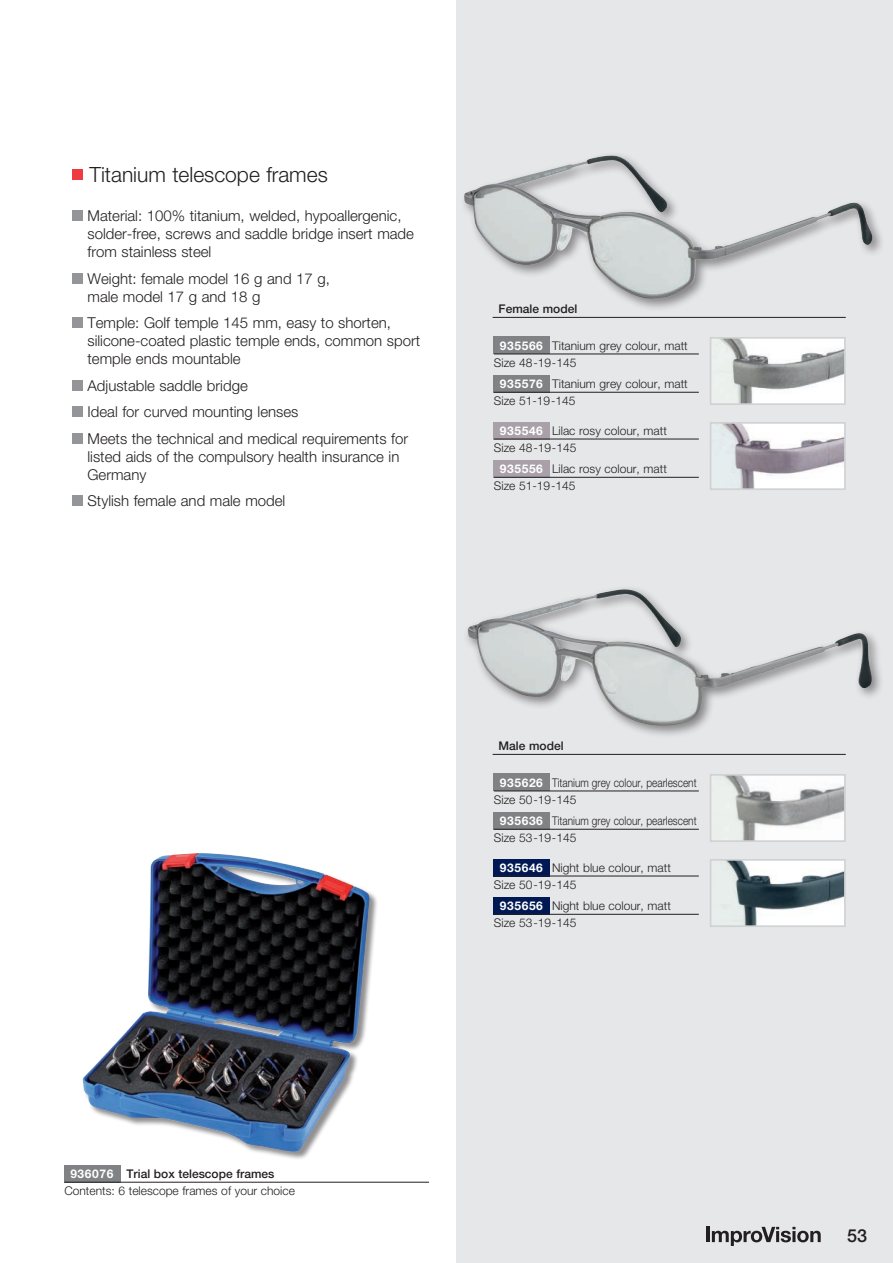
<style>
.page{position:relative;width:893px;height:1263px;background:#fff}
.page>*{position:absolute;margin:0;border:0;box-sizing:border-box;transform-origin:0 0}
.t1{font:300 21px "Helvetica Neue LT Std";color:#231f20}
.t2{font:500 18px "Helvetica Neue LT Std";color:#231f20}
.t3{font:300 15px/18px "Helvetica Neue LT Std";color:#231f20}
.t4{font:300 12px/17.1px "Helvetica Neue LT Std";color:#231f20}
.t5{font:300 12px/17.1px "Helvetica Neue LT Std";color:#231f20;scale:.84 1}
.t6{font:500 12px "Helvetica Neue LT Std";color:#231f20}
.s1{font-weight:700;color:#fff}
.s2{font-weight:500}
</style>
<div class="page">
<div style="left:456px;top:0;width:437px;height:1263px;background:#e6e7e9"></div>
<hr style="left:706px;top:1227px;width:3px;height:15px;background:#231f20">
<svg style="left:712px;top:1227px;width:109px;height:19px"></svg>
<div style="left:459px;top:151px;width:426px;height:161px;background:#231f20;opacity:.5"></div>
<img style="left:464px;top:156px;width:408px;height:143px">
<div style="left:463px;top:585px;width:422px;height:154px;background:#231f20;opacity:.5"></div>
<img style="left:468px;top:589px;width:404px;height:137px">
<div style="left:64px;top:1165px;width:56px;height:17px;background:#808285"></div>
<hr style="left:64px;top:1182px;width:56px;height:1px;background:#231f20">
<hr style="left:120px;top:1182px;width:309px;height:1px;background:#231f20">
<div style="left:82px;top:853px;width:296px;height:307px;background:#231f20;opacity:.5"></div>
<img style="left:83px;top:853px;width:287px;height:299px">
<div style="left:72px;top:170px;width:11px;height:10px;background:#ee3a41"></div>
<div style="left:72px;top:211px;width:11px;height:10px;background:#939598"></div>
<div style="left:72px;top:273px;width:11px;height:11px;background:#939598"></div>
<div style="left:72px;top:318px;width:11px;height:10px;background:#939598"></div>
<div style="left:72px;top:380px;width:11px;height:11px;background:#939598"></div>
<div style="left:72px;top:407px;width:11px;height:10px;background:#939598"></div>
<div style="left:72px;top:433px;width:11px;height:11px;background:#939598"></div>
<div style="left:72px;top:496px;width:11px;height:10px;background:#939598"></div>
<img style="left:714px;top:340px;width:129px;height:62px">
<div style="left:710px;top:337px;width:136px;height:68px;border:2px solid #d1d2d4"></div>
<div style="left:494px;top:337px;width:56px;height:17px;background:#808285"></div>
<hr style="left:494px;top:354px;width:56px;height:1px;background:#231f20">
<hr style="left:550px;top:354px;width:149px;height:1px;background:#231f20">
<div style="left:494px;top:375px;width:56px;height:17px;background:#808285"></div>
<hr style="left:494px;top:392px;width:56px;height:1px;background:#231f20">
<hr style="left:550px;top:392px;width:149px;height:1px;background:#231f20">
<img style="left:723px;top:425px;width:120px;height:62px">
<div style="left:710px;top:422px;width:136px;height:68px;border:2px solid #d1d2d4"></div>
<div style="left:494px;top:422px;width:56px;height:17px;background:#a9a0aa"></div>
<hr style="left:494px;top:439px;width:56px;height:1px;background:#231f20">
<hr style="left:550px;top:439px;width:149px;height:1px;background:#231f20">
<div style="left:494px;top:460px;width:56px;height:17px;background:#a9a0aa"></div>
<hr style="left:494px;top:477px;width:56px;height:1px;background:#231f20">
<hr style="left:550px;top:477px;width:149px;height:1px;background:#231f20">
<hr style="left:493px;top:317px;width:353px;height:1px;background:#231f20">
<img style="left:724px;top:777px;width:119px;height:62px">
<div style="left:710px;top:774px;width:136px;height:68px;border:2px solid #d1d2d4"></div>
<div style="left:494px;top:774px;width:56px;height:17px;background:#808285"></div>
<hr style="left:494px;top:791px;width:56px;height:1px;background:#231f20">
<hr style="left:550px;top:791px;width:149px;height:1px;background:#231f20">
<div style="left:494px;top:812px;width:56px;height:17px;background:#808285"></div>
<hr style="left:494px;top:829px;width:56px;height:1px;background:#231f20">
<hr style="left:550px;top:829px;width:149px;height:1px;background:#231f20">
<img style="left:726px;top:862px;width:117px;height:62px">
<div style="left:710px;top:859px;width:136px;height:68px;border:2px solid #d1d2d4"></div>
<div style="left:494px;top:859px;width:56px;height:17px;background:#001954"></div>
<hr style="left:494px;top:876px;width:56px;height:1px;background:#231f20">
<hr style="left:550px;top:876px;width:149px;height:1px;background:#231f20">
<div style="left:494px;top:897px;width:56px;height:17px;background:#001954"></div>
<hr style="left:494px;top:914px;width:56px;height:1px;background:#231f20">
<hr style="left:550px;top:914px;width:149px;height:1px;background:#231f20">
<hr style="left:493px;top:754px;width:353px;height:1px;background:#231f20">
<h1 class="t1" style="left:89px;top:162px;width:240px">Titanium telescope frames</h1>
<p class="t3" style="left:88px;top:207px;width:328px">Material: 100% titanium, welded, hypoallergenic, solder-free, screws and saddle bridge insert made from stainless steel</p>
<p class="t3" style="left:88px;top:269px;width:244px">Weight: female model 16 g and 17 g, male model 17 g and 18 g</p>
<p class="t3" style="left:88px;top:314px;width:334px">Temple: Golf temple 145 mm, easy to shorten, silicone-coated plastic temple ends, common sport temple ends mountable</p>
<p class="t3" style="left:88px;top:372px;width:322px;line-height:26.5px">Adjustable saddle bridge<br>Ideal for curved mounting lenses<br>Meets the technical and medical requirements for</p>
<p class="t3" style="left:88px;top:447px;width:313px">listed aids of the compulsory health insurance in<br>Germany</p>
<p class="t3" style="left:88px;top:492px;width:199px">Stylish female and male model</p>
<p class="t6" style="left:499px;top:302px;width:80px">Female model</p>
<p class="t4" style="left:494px;top:337px;width:195px;text-indent:6px"><span class="s1">935566</span> Titanium grey colour, matt<br>Size 48-19-145</p>
<p class="t4" style="left:494px;top:375px;width:195px;text-indent:6px"><span class="s1">935576</span> Titanium grey colour, matt<br>Size 51-19-145</p>
<p class="t4" style="left:494px;top:422px;width:175px;text-indent:6px"><span class="s1">935546</span> Lilac rosy colour, matt<br>Size 48-19-145</p>
<p class="t4" style="left:494px;top:460px;width:175px;text-indent:6px"><span class="s1">935556</span> Lilac rosy colour, matt<br>Size 51-19-145</p>
<p class="t6" style="left:499px;top:739px;width:67px">Male model</p>
<p class="t5" style="left:494px;top:773px;width:243px;text-indent:6px"><span class="s1">935626</span> Titanium grey colour, pearlescent<br>Size 50-19-145</p>
<p class="t5" style="left:494px;top:812px;width:243px;text-indent:6px"><span class="s1">935636</span> Titanium grey colour, pearlescent<br>Size 53-19-145</p>
<p class="t4" style="left:494px;top:859px;width:179px;text-indent:6px"><span class="s1">935646</span> Night blue colour, matt<br>Size 50-19-145</p>
<p class="t4" style="left:494px;top:897px;width:179px;text-indent:6px"><span class="s1">935656</span> Night blue colour, matt<br>Size 53-19-145</p>
<p class="t4" style="left:64px;top:1165px;width:232px;text-indent:6px"><span class="s1">936076</span> <span class="s2">Trial box telescope frames<br></span>Contents: 6 telescope frames of your choice</p>
<p class="t2" style="left:847px;top:1225px;width:22px">53</p>
</div>
